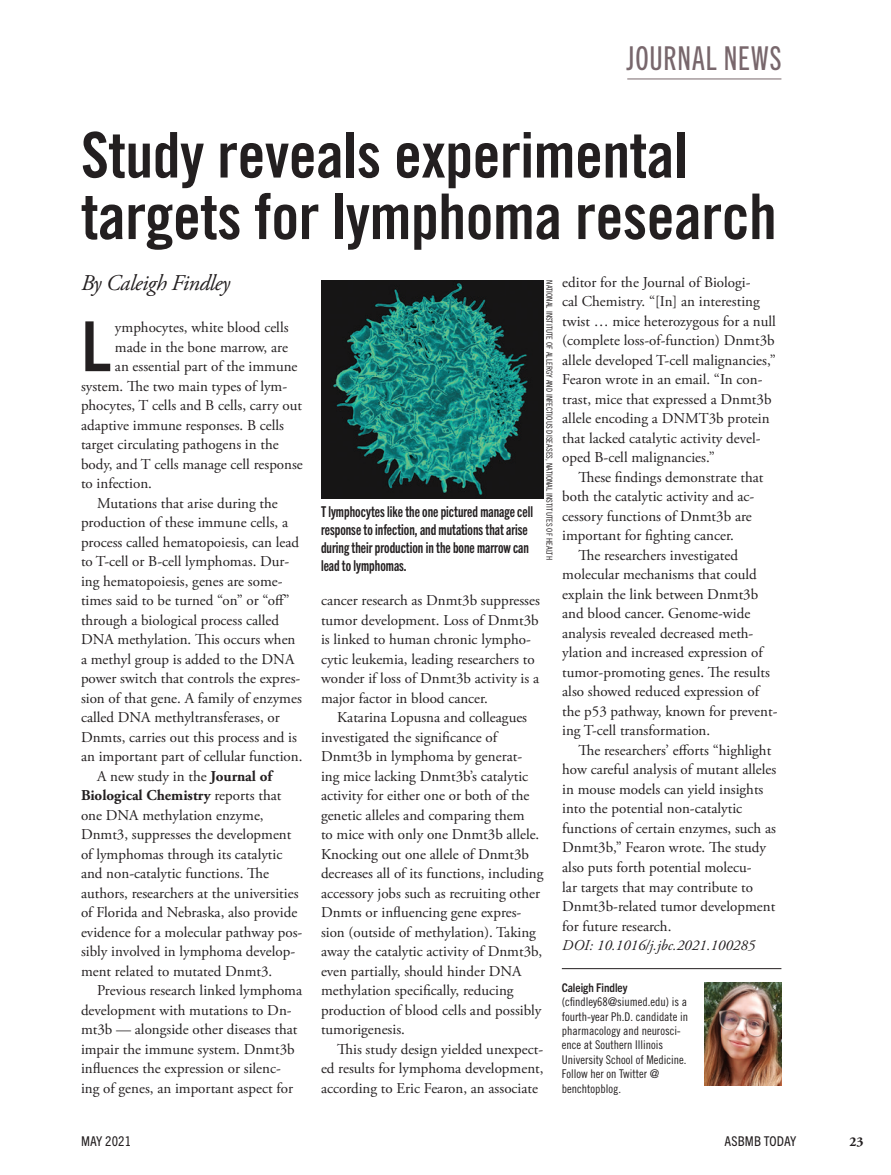
<style>
.page{position:relative;width:891px;height:1175px;background:#fff}
.page>*{position:absolute;margin:0;border:0;box-sizing:border-box;transform-origin:0 0}
.Drop_cap_text{font:700 condensed 69.3px "Trade Gothic Next LT Pro";color:#231f20}
.Header_largest{font:63px/61.5px "Trade Gothic Bold Cond Twenty";letter-spacing:-.01em;color:#231f20}
.A_NEW_kicker_style_n{font:33px "Trade Gothic Next LT Pro Cm";letter-spacing:.025em;color:#78676c}
.Byline_large{font:italic 22.5px "Adobe Garamond Pro";letter-spacing:-.02em;color:#231f20}
.Award_text{font:15px/19.5px "Adobe Garamond Pro";color:#231f20}
.Drop_cap_text-2{font:15px "Adobe Garamond Pro";color:#231f20}
.captions{font:15px/18px "Trade Gothic Next LT Pro Bd Cm";color:#231f20}
.Award_text-2{font:italic 15px "Adobe Garamond Pro";color:#231f20}
.t1{font:condensed 13.5px "Trade Gothic Next LT Pro";letter-spacing:.01em;color:#231f20}
.t2{font:700 13.5px "Adobe Garamond Pro";color:#231f20}
.Bio_box_text{font:12px/14.4px "Trade Gothic LT Pro Cn 18";color:#231f20}
.captions-2{font:8.25px "Trade Gothic LT Pro Cn 18";letter-spacing:.01em;color:#231f20}
.s1{font-weight:700}
.s2{font-family:"Trade Gothic Next LT Pro";font-weight:700;font-stretch:condensed}
</style>
<div class="page">
<hr style="left:627px;top:79px;width:154px;height:1px;background:#78676c">
<img style="left:705px;top:982px;width:76px;height:104px">
<hr style="left:562px;top:968px;width:219px;height:1px;background:#231f20">
<img style="left:321px;top:281px;width:223px;height:218px">
<p class="A_NEW_kicker_style_n" style="left:626px;top:36px;width:157px">JOURNAL NEWS</p>
<p class="Header_largest" style="left:81px;top:124px;width:697px">Study reveals experimental targets for lymphoma research</p>
<p class="Byline_large" style="left:81px;top:270px;width:151px">By Caleigh Findley</p>
<p class="Award_text" style="left:562px;top:273px;width:215px">editor for the Journal of Biologi-<br>cal Chemistry. “[In] an interesting twist … mice heterozygous for a null (complete loss-of-function) Dnmt3b allele developed T-cell malignancies,” Fearon wrote in an email. “In con&shy;trast, mice that expressed a Dnmt3b allele encoding a DNMT3b protein that lacked catalytic activity devel&shy;oped B-cell malignancies.”</p>
<p class="Award_text" style="left:562px;top:468px;width:203px;text-indent:16px">These findings demonstrate that both the catalytic activity and ac&shy;cessory functions of Dnmt3b are important for fighting cancer.</p>
<p class="Award_text" style="left:562px;top:546px;width:217px;text-indent:16px">The researchers investigated molecular mechanisms that could explain the link between Dnmt3b and blood cancer. Genome-wide analysis revealed decreased meth&shy;ylation and increased expression of tumor-promoting genes. The results also showed reduced expression of the p53 pathway, known for prevent&shy;ing T-cell transformation.</p>
<p class="Award_text" style="left:562px;top:741px;width:216px;text-indent:16px">The researchers’ efforts “highlight how careful analysis of mutant alleles in mouse models can yield insights into the potential non-catalytic functions of certain enzymes, such as Dnmt3b,” Fearon wrote. The study also puts forth potential molecu-<br>lar targets that may contribute to Dnmt3b-related tumor development for future research.</p>
<p class="Award_text-2" style="left:562px;top:936px;width:195px">DOI: 10.1016/j.jbc.2021.100285</p>
<p class="captions-2" style="left:554px;top:280px;width:281px;rotate:90deg">NATIONAL INSTITUTE OF ALLERGY AND INFECTIOUS DISEASES, NATIONAL INSTITUTES OF HEALTH</p>
<p class="Drop_cap_text" style="left:81px;top:299px;width:31px">L</p>
<p class="Drop_cap_text-2" style="left:115px;top:318px;width:175px">ymphocytes, white blood cells</p>
<p class="Drop_cap_text-2" style="left:115px;top:338px;width:174px">made in the bone marrow, are</p>
<p class="Drop_cap_text-2" style="left:115px;top:357px;width:184px">an essential part of the immune</p>
<p class="Drop_cap_text-2" style="left:81px;top:377px;width:208px">system. The two main types of lym-</p>
<p class="Drop_cap_text-2" style="left:81px;top:396px;width:223px">phocytes, T cells and B cells, carry out</p>
<p class="Drop_cap_text-2" style="left:81px;top:416px;width:205px">adaptive immune responses. B cells</p>
<p class="Drop_cap_text-2" style="left:81px;top:435px;width:199px">target circulating pathogens in the</p>
<p class="Drop_cap_text-2" style="left:81px;top:455px;width:223px">body, and T cells manage cell response</p>
<p class="Drop_cap_text-2" style="left:81px;top:474px;width:73px">to infection.</p>
<p class="Award_text" style="left:81px;top:494px;width:223px;text-indent:16px">Mutations that arise during the production of these immune cells, a process called hematopoiesis, can lead to T-cell or B-cell lymphomas. Dur&shy;ing hematopoiesis, genes are some&shy;times said to be turned “on” or “off” through a biological process called DNA methylation. This occurs when a methyl group is added to the DNA power switch that controls the expres&shy;sion of that gene. A family of enzymes called DNA methyltransferases, or Dnmts, carries out this process and is an important part of cellular function.</p>
<p class="Award_text" style="left:81px;top:767px;width:223px;text-indent:16px">A new study in the <span class="s1">Journal of Biological Chemistry</span> reports that one DNA methylation enzyme, Dnmt3, suppresses the development of lymphomas through its catalytic and non-catalytic functions. The authors, researchers at the universities of Florida and Nebraska, also provide evidence for a molecular pathway pos&shy;sibly involved in lymphoma develop&shy;ment related to mutated Dnmt3.</p>
<p class="Award_text" style="left:81px;top:981px;width:223px;text-indent:16px">Previous research linked lymphoma development with mutations to Dn&shy;mt3b — alongside other diseases that impair the immune system. Dnmt3b influences the expression or silenc&shy;ing of genes, an important aspect for</p>
<p class="captions" style="left:321px;top:502px;width:214px">T lymphocytes like the one pictured manage cell response to infection, and mutations that arise during their production in the bone marrow can lead to lymphomas.</p>
<p class="Award_text" style="left:321px;top:591px;width:220px">cancer research as Dnmt3b suppresses tumor development. Loss of Dnmt3b is linked to human chronic lympho&shy;cytic leukemia, leading researchers to wonder if loss of Dnmt3b activity is a major factor in blood cancer.</p>
<p class="Award_text" style="left:321px;top:708px;width:224px;text-indent:16px">Katarina Lopusna and colleagues investigated the significance of Dnmt3b in lymphoma by generat&shy;ing mice lacking Dnmt3b’s catalytic activity for either one or both of the genetic alleles and comparing them<br>to mice with only one Dnmt3b allele.<br>Knocking out one allele of Dnmt3b decreases all of its functions, including accessory jobs such as recruiting other Dnmts or influencing gene expres&shy;sion (outside of methylation). Taking away the catalytic activity of Dnmt3b, even partially, should hinder DNA methylation specifically, reducing production of blood cells and possibly tumorigenesis.</p>
<p class="Award_text" style="left:321px;top:1039px;width:224px;text-align:justify;text-indent:16px">This study design yielded unexpect&shy;ed results for lymphoma development, according to Eric Fearon, an associate</p>
<p class="Bio_box_text" style="left:562px;top:980px;width:128px"><span class="s2">Caleigh Findley </span>(cfindley68@siumed.edu) is a fourth-year Ph.D. candidate in pharmacology and neurosci&shy;ence at Southern Illinois<br>University School of Medicine.<br>Follow her on Twitter @ benchtopblog.</p>
<p class="t1" style="left:81px;top:1131px;width:52px">MAY 2021</p>
<p class="t1" style="left:725px;top:1131px;width:73px">ASBMB TODAY</p>
<p class="t2" style="left:849px;top:1133px;width:16px">23</p>
</div>
